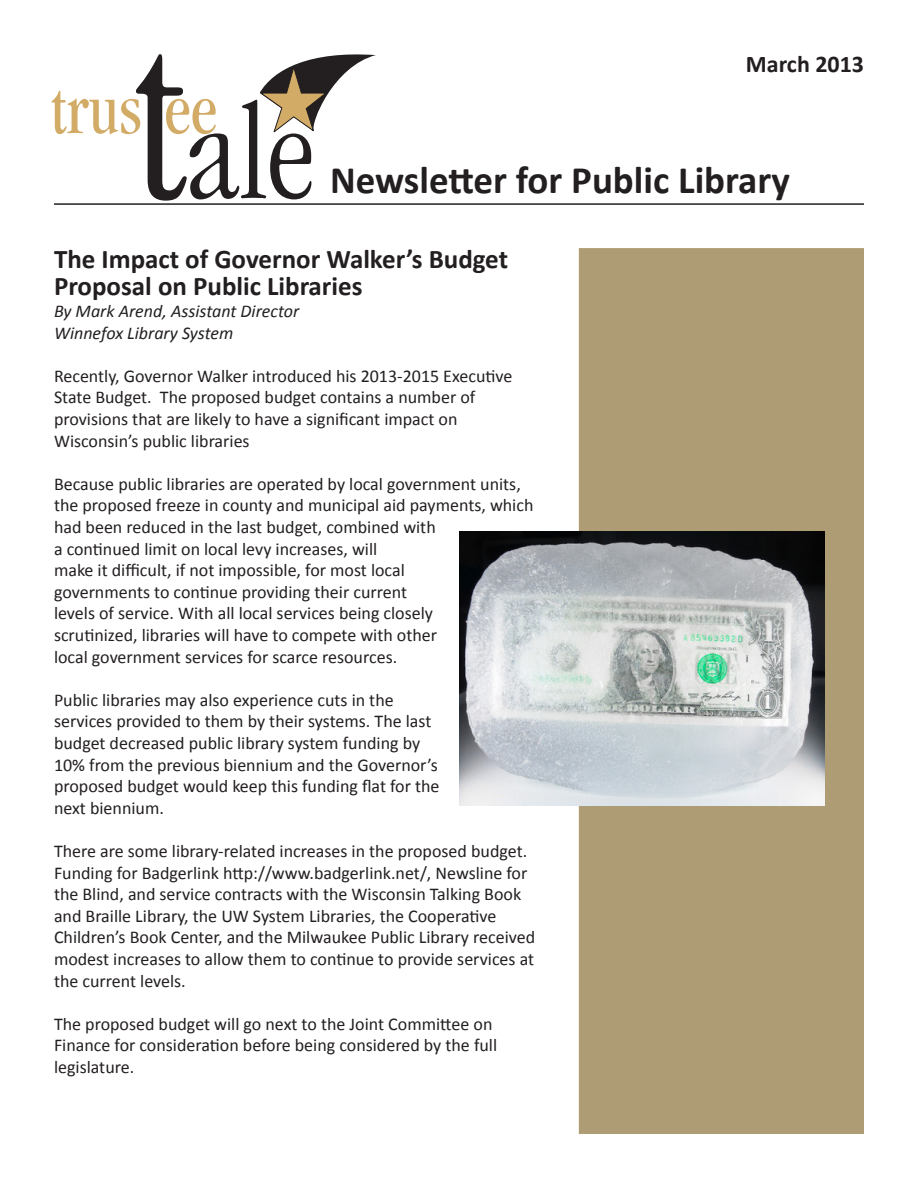
<style>
.page{position:relative;width:918px;height:1188px;background:#fff}
.page>*{position:absolute;margin:0;border:0;box-sizing:border-box;transform-origin:0 0}
.t1{font:300 condensed 138.6px "Garamond";color:#231f20}
.t2{font:condensed 72.75px "Garamond";color:#d2ab66;scale:.93 1}
.t3{font:700 39px "Calibri";color:#231f20}
.t4{font:700 27px/27px "Calibri";color:#231f20}
.t5{font:700 24px "Calibri";color:#231f20}
.t6{font:18px/21.6px "Calibri";color:#231f20}
.t7{font:italic 18px "Calibri";color:#231f20}
.s1{font-size:244.05px}
</style>
<div class="page">
<hr style="left:54px;top:203px;width:810px;height:2px;background:#231f20">
<svg style="left:260px;top:54px;width:116px;height:78px"></svg>
<div style="left:579px;top:248px;width:285px;height:886px;background:#ae9c74"></div>
<img style="left:459px;top:531px;width:366px;height:275px">
<p class="t1" style="left:132px;top:79px;width:185px"><span class="s1">t</span>ale</p>
<p class="t2" style="left:51px;top:69px;width:180px">trus ee</p>
<p class="t5" style="left:746px;top:49px;width:120px">March 2013</p>
<p class="t3" style="left:330px;top:155px;width:461px">Newsletter for Public Library</p>
<p class="t4" style="left:54px;top:245px;width:456px">The Impact of Governor Walker’s Budget<br>Proposal on Public Libraries</p>
<p class="t7" style="left:54px;top:300px;width:247px">By Mark Arend, Assistant Director</p>
<p class="t7" style="left:54px;top:321px;width:181px">Winnefox Library System</p>
<p class="t6" style="left:54px;top:364px;width:460px">Recently, Governor Walker introduced his 2013-2015 Executive<br>State Budget. The proposed budget contains a number of</p>
<p class="t6" style="left:54px;top:407px;width:405px">provisions that are likely to have a significant impact on</p>
<p class="t6" style="left:54px;top:429px;width:197px">Wisconsin’s public libraries</p>
<p class="t6" style="left:54px;top:472px;width:481px">Because public libraries are operated by local government units, the proposed freeze in county and municipal aid payments, which had been reduced in the last budget, combined with</p>
<p class="t6" style="left:54px;top:537px;width:325px">a continued limit on local levy increases, will</p>
<p class="t6" style="left:54px;top:559px;width:352px">make it difficult, if not impossible, for most local</p>
<p class="t6" style="left:54px;top:580px;width:355px">governments to continue providing their current</p>
<p class="t6" style="left:54px;top:602px;width:385px">levels of service. With all local services being closely scrutinized, libraries will have to compete with other local government services for scarce resources.</p>
<p class="t6" style="left:54px;top:688px;width:341px">Public libraries may also experience cuts in the</p>
<p class="t6" style="left:54px;top:710px;width:379px">services provided to them by their systems. The last budget decreased public library system funding by</p>
<p class="t6" style="left:54px;top:753px;width:387px;text-align:justify">10% from the previous biennium and the Governor’s proposed budget would keep this funding flat for the next biennium.</p>
<p class="t6" style="left:54px;top:839px;width:483px">There are some library-related increases in the proposed budget.<br>Funding for Badgerlink http://www.badgerlink.net/, Newsline for the Blind, and service contracts with the Wisconsin Talking Book and Braille Library, the UW System Libraries, the Cooperative Children’s Book Center, and the Milwaukee Public Library received modest increases to allow them to continue to provide services at the current levels.</p>
<p class="t6" style="left:54px;top:1012px;width:440px">The proposed budget will go next to the Joint Committee on</p>
<p class="t6" style="left:54px;top:1034px;width:445px">Finance for consideration before being considered by the full</p>
<p class="t6" style="left:54px;top:1055px;width:82px">legislature.</p>
</div>
